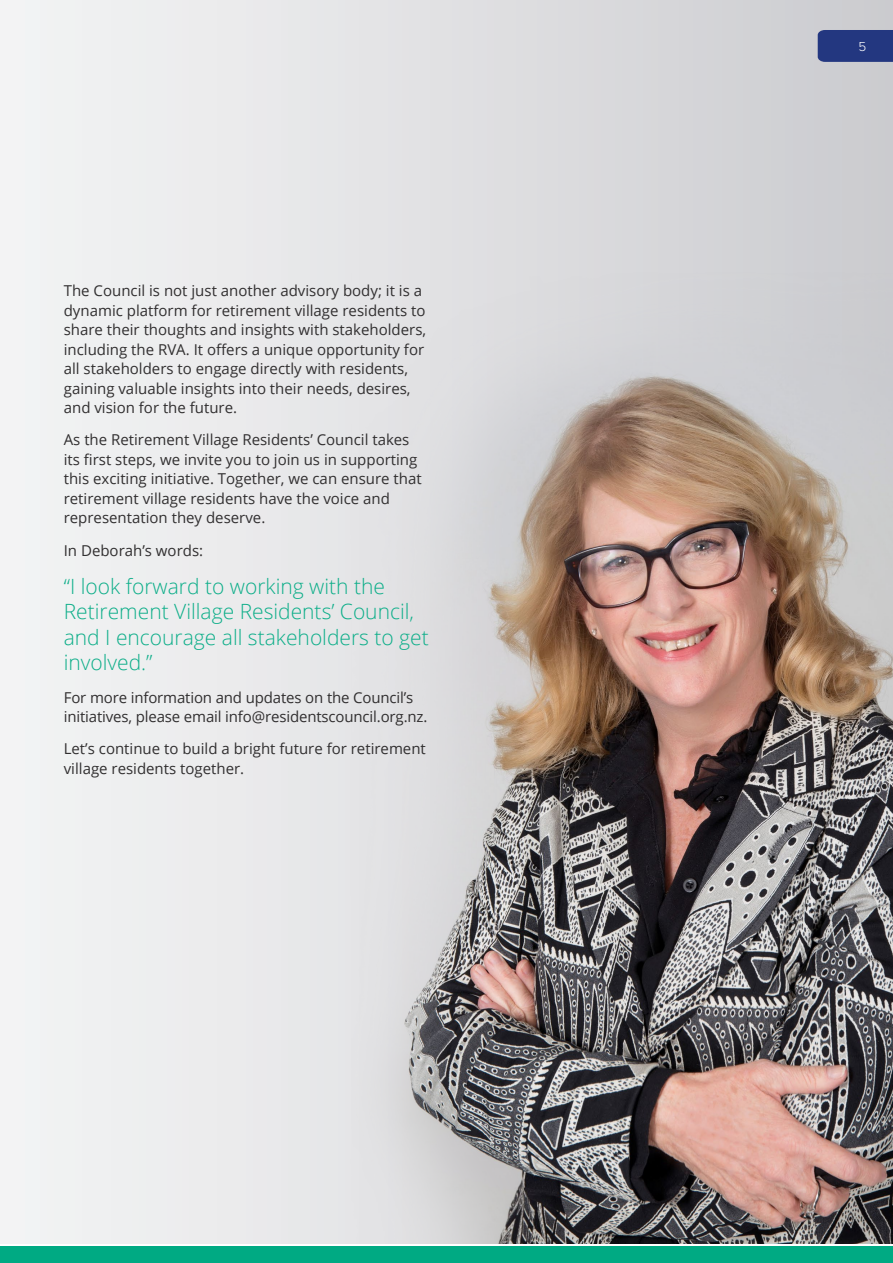
<style>
.page{position:relative;width:893px;height:1263px;background:#fff}
.page>*{position:absolute;margin:0;border:0;box-sizing:border-box;transform-origin:0 0}
.Pull-quote{font:300 21px/25.5px "Open Sans";color:#0dae89}
.Body{font:15px/19.5px "Open Sans";color:#312f30}
.t1{font:300 13.5px "Proxima Nova";color:#fff}
</style>
<div class="page">
<div style="left:0;top:1246px;width:893px;height:17px;background:#00aa83"></div>
<div style="left:0;top:0;width:893px;height:1244px;background:linear-gradient(to right,#f5f5f6,#cccccf)"></div>
<img style="left:229px;top:167px;width:664px;height:1077px">
<div style="left:818px;top:30px;width:75px;height:32px;background:#233780"></div>
<p class="Body" style="left:64px;top:280px;width:364px">The Council is not just another advisory body; it is a dynamic platform for retirement village residents to share their thoughts and insights with stakeholders, including the RVA. It offers a unique opportunity for all stakeholders to engage directly with residents, gaining valuable insights into their needs, desires, and vision for the future.</p>
<p class="Body" style="left:64px;top:430px;width:359px">As the Retirement Village Residents’ Council takes its first steps, we invite you to join us in supporting this exciting initiative. Together, we can ensure that retirement village residents have the voice and representation they deserve.</p>
<p class="Body" style="left:64px;top:540px;width:141px">In Deborah’s words:</p>
<p class="Pull-quote" style="left:64px;top:573px;width:367px">“I look forward to working with the<br>Retirement Village Residents’ Council, and I encourage all stakeholders to get involved.”</p>
<p class="Body" style="left:64px;top:687px;width:365px">For more information and updates on the Council’s initiatives, please email info@residentscouncil.org.nz.</p>
<p class="Body" style="left:64px;top:739px;width:364px">Let’s continue to build a bright future for retirement village residents together.</p>
<p class="t1" style="left:858px;top:40px;width:9px">5</p>
</div>
